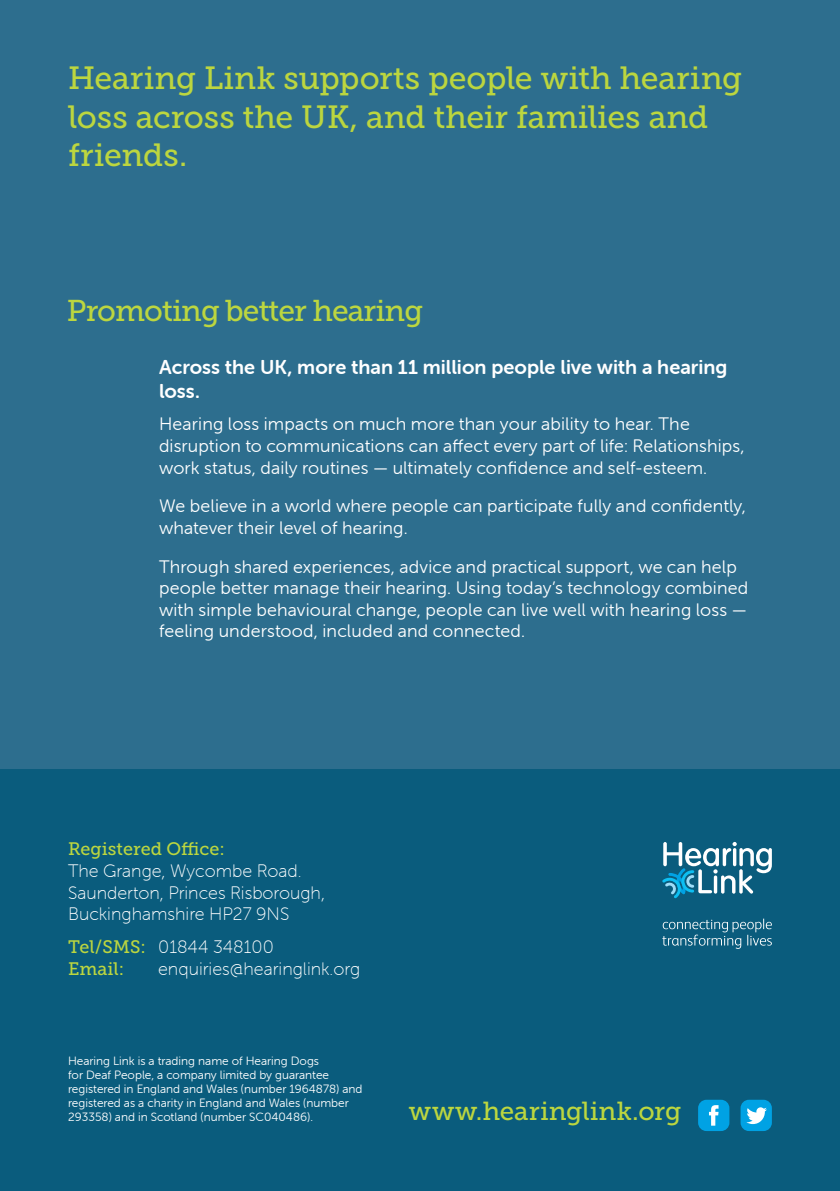
<style>
.page{position:relative;width:840px;height:1191px;background:#fff}
.page>*{position:absolute;margin:0;border:0;box-sizing:border-box;transform-origin:0 0}
.t1{font:32px/38.4px "Museo Slab 500";letter-spacing:-.005em;color:#bcd63f}
.t2{font:30px "Museo Slab 500";letter-spacing:-.03em;color:#bcd63f}
.t3{font:26px "Museo Slab 500";color:#bcd63f}
.t4{font:20px/24px "Museo Sans Rounded 700";color:#fff}
.t5{font:18px/21.6px "Museo Sans Rounded 300";letter-spacing:.01em;color:#fff}
.t6{font:18px/21.6px "Museo Sans Rounded 100";color:#fff}
.t7{font:18px/21.6px "Museo Slab 500";color:#bcd63f}
.t8{font:12px/14px "Museo Sans Rounded 300";color:#fff}
.s1{font-family:"Museo Slab 500";color:#bcd63f}
.s2{font-family:"Museo Sans Rounded 100";color:#fff}
</style>
<div class="page">
<div style="left:0;top:0;width:839px;height:1191px;background:#2d6e8e"></div>
<div style="left:0;top:769px;width:839px;height:422px;background:#0a5c7d"></div>
<div style="left:697px;top:1099px;width:32px;height:32px;background:#00a2e4;border-radius:8px"></div>
<div style="left:740px;top:1099px;width:31px;height:32px;background:#00a2e4;border-radius:8px"></div>
<svg style="left:746px;top:1107px;width:20px;height:17px"></svg>
<svg style="left:709px;top:1105px;width:9px;height:20px"></svg>
<svg style="left:662px;top:842px;width:109px;height:56px"></svg>
<svg style="left:662px;top:918px;width:109px;height:30px"></svg>
<p class="t1" style="left:68px;top:59px;width:675px">Hearing Link supports people with hearing loss across the UK, and their families and friends.</p>
<p class="t2" style="left:67px;top:294px;width:357px">Promoting better hearing</p>
<p class="t4" style="left:159px;top:355px;width:569px">Across the UK, more than 11 million people live with a hearing loss.</p>
<p class="t5" style="left:159px;top:413px;width:586px">Hearing loss impacts on much more than your ability to hear. The disruption to communications can affect every part of life: Relationships, work status, daily routines — ultimately confidence and self-esteem.</p>
<p class="t5" style="left:159px;top:495px;width:588px">We believe in a world where people can participate fully and confidently, whatever their level of hearing.</p>
<p class="t5" style="left:159px;top:556px;width:590px">Through shared experiences, advice and practical support, we can help people better manage their hearing. Using today’s technology combined with simple behavioural change, people can live well with hearing loss — feeling understood, included and connected.</p>
<p class="t6" style="left:68px;top:838px;width:258px"><span class="s1">Registered Office:<br></span>The Grange, Wycombe Road.<br>Saunderton, Princes Risborough,<br>Buckinghamshire HP27 9NS</p>
<p class="t7" style="left:68px;top:936px;width:207px">Tel/SMS: <span class="s2">01844 348100<br></span>Email:</p>
<p class="t6" style="left:158px;top:958px;width:203px">enquiries@hearinglink.org</p>
<p class="t8" style="left:68px;top:1054px;width:296px">Hearing Link is a trading name of Hearing Dogs<br>for Deaf People, a company limited by guarantee registered in England and Wales (number 1964878) and registered as a charity in England and Wales (number 293358) and in Scotland (number SC040486).</p>
<p class="t3" style="left:408px;top:1096px;width:274px">www.hearinglink.org</p>
</div>
